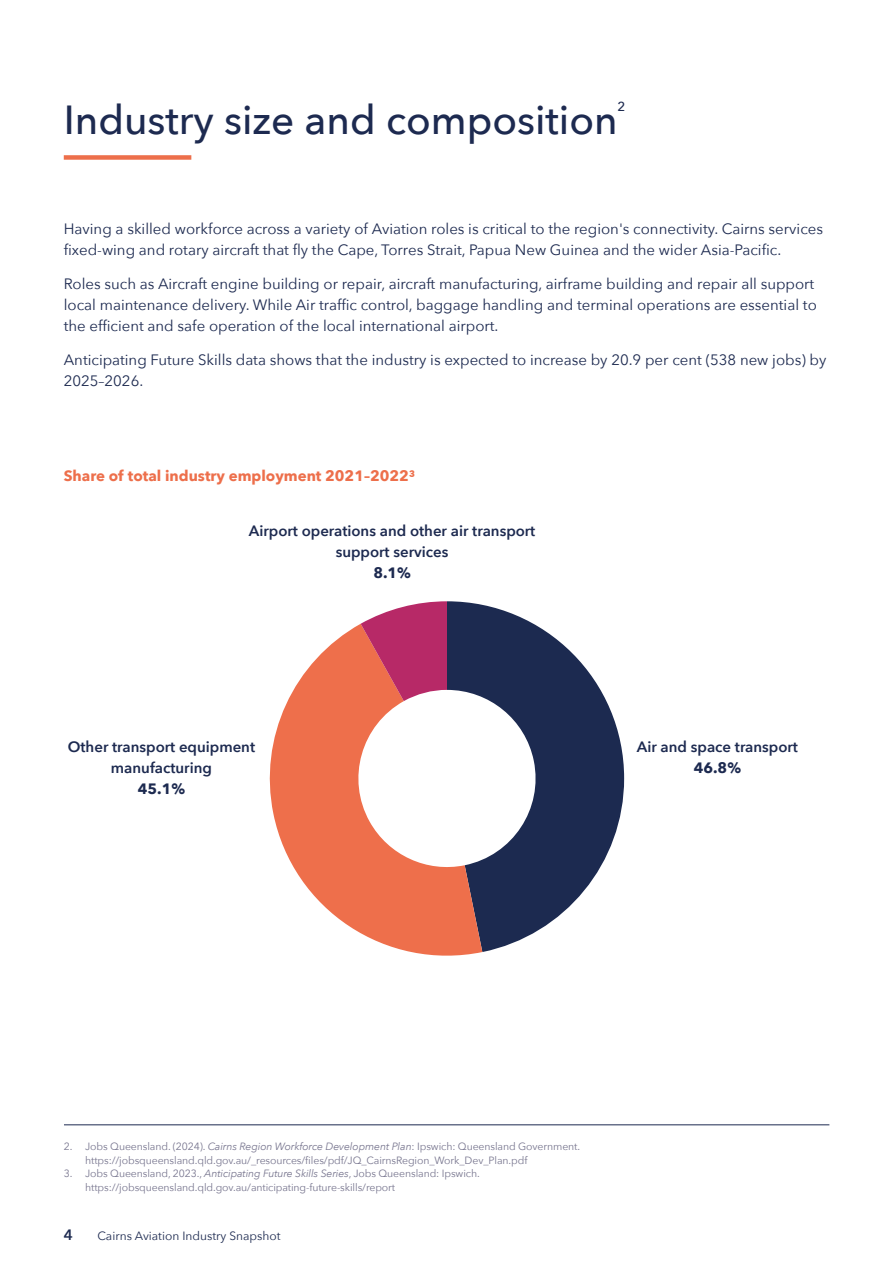
<style>
.page{position:relative;width:893px;height:1263px;background:#fff}
.page>*{position:absolute;margin:0;border:0;box-sizing:border-box;transform-origin:0 0}
.t1{font:500 40.5px "Avenir Next";color:#1d2a50}
.t2{font:15px/21px "Avenir Next";color:#1d2a50}
.t3{font:600 15px/21px "Avenir Next";color:#1d2a50;text-align:center}
.t4{font:700 15px "Avenir Next";color:#ed6f4b}
.t5{font:700 15px "Avenir Next";color:#1d2a50}
.t6{font:500 13.05px "Avenir Next";color:#1d2a50}
.t7{font:12px "Avenir Next";color:#1d2a50}
.t8{font:10.5px/13.5px "Avenir Next";letter-spacing:-.01em;color:#78768f}
.s1{font-style:italic}
</style>
<div class="page">
<div style="left:64px;top:155px;width:127px;height:5px;background:#ed6f4b"></div>
<hr style="left:64px;top:1124px;width:765px;height:1px;background:#1d2a50">
<svg style="left:447px;top:601px;width:177px;height:351px;fill:#1c2a50"></svg>
<svg style="left:270px;top:624px;width:212px;height:332px;fill:#ee6f50"></svg>
<svg style="left:361px;top:601px;width:86px;height:100px;background:#c94f73"></svg>
<h1 class="t1" style="left:64px;top:85px;width:555px">Industry size and composition</h1>
<p class="t6" style="left:618px;top:96px;width:9px">2</p>
<p class="t2" style="left:64px;top:218px;width:761px">Having a skilled workforce across a variety of Aviation roles is critical to the region's connectivity. Cairns services fixed-wing and rotary aircraft that fly the Cape, Torres Strait, Papua New Guinea and the wider Asia-Pacific.</p>
<p class="t2" style="left:64px;top:272px;width:754px">Roles such as Aircraft engine building or repair, aircraft manufacturing, airframe building and repair all support local maintenance delivery. While Air traffic control, baggage handling and terminal operations are essential to the efficient and safe operation of the local international airport.</p>
<p class="t2" style="left:64px;top:348px;width:764px">Anticipating Future Skills data shows that the industry is expected to increase by 20.9 per cent (538 new jobs) by<br>2025–2026.</p>
<p class="t4" style="left:64px;top:463px;width:353px">Share of total industry employment 2021–2022³</p>
<p class="t3" style="left:249px;top:520px;width:288px">Airport operations and other air transport support services</p>
<p class="t5" style="left:373px;top:560px;width:39px">8.1%</p>
<p class="t3" style="left:68px;top:735px;width:189px">Other transport equipment manufacturing</p>
<p class="t5" style="left:138px;top:775px;width:49px">45.1%</p>
<p class="t3" style="left:637px;top:735px;width:163px">Air and space transport</p>
<p class="t5" style="left:694px;top:754px;width:49px">46.8%</p>
<p class="t8" style="left:85px;top:1139px;width:496px;text-indent:-21px">2. Jobs Queensland. (2024). <span class="s1">Cairns Region Workforce Development Plan</span>: Ipswich: Queensland Government. https://jobsqueensland.qld.gov.au/_resources/files/pdf/JQ_CairnsRegion_Work_Dev_Plan.pdf</p>
<p class="t8" style="left:85px;top:1166px;width:396px;text-indent:-21px">3. Jobs Queensland, 2023., <span class="s1">Anticipating Future Skills Series</span>, Jobs Queensland: Ipswich. https://jobsqueensland.qld.gov.au/anticipating-future-skills/report</p>
<p class="t3" style="left:64px;top:1223px;width:11px">4</p>
<p class="t7" style="left:98px;top:1225px;width:185px">Cairns Aviation Industry Snapshot</p>
</div>
